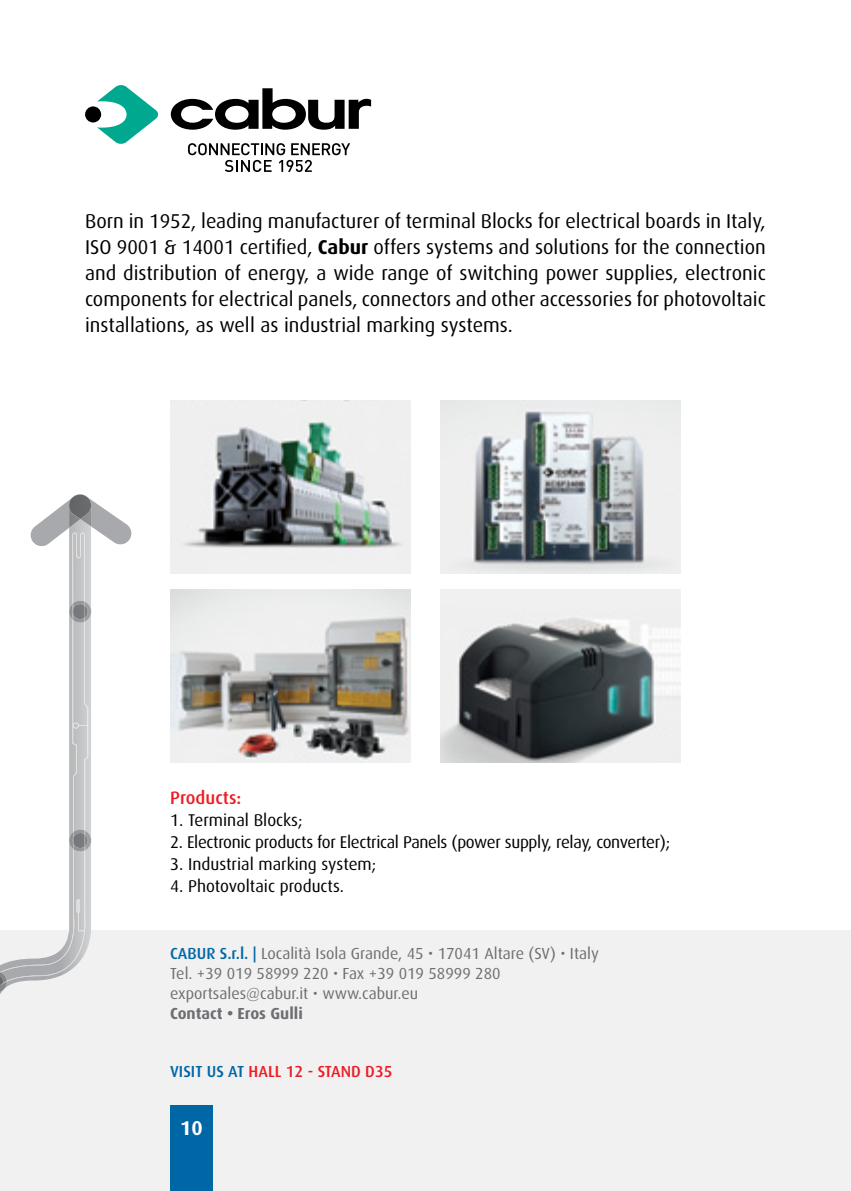
<style>
.page{position:relative;width:851px;height:1191px;background:#fff}
.page>*{position:absolute;margin:0;border:0;box-sizing:border-box;transform-origin:0 0}
.t1{font:20px/26px "Dax";color:#000;text-align:justify}
.t2{font:700 20px "Dax";color:#fff}
.t3{font:500 18px "Dax";color:#ed1d24}
.t4{font:17px "Dax";letter-spacing:-.02em;color:#000}
.t5{font:17px "Dax";color:#000}
.t6{font:16px "Dax";color:#6d6e71}
.t7{font:500 16px "Dax";color:#ed1d24}
.t8{font:700 16px "Dax";color:#6d6e71}
.s1{font-weight:700}
.s2{font-weight:500;color:#0067a6}
.s3{color:#0067a6}
</style>
<div class="page">
<img style="left:170px;top:400px;width:240px;height:174px">
<img style="left:440px;top:400px;width:240px;height:174px">
<div style="left:0;top:930px;width:850px;height:261px;background:#f1f1f2"></div>
<div style="left:170px;top:1106px;width:43px;height:85px;background:#0067a6"></div>
<svg style="left:0;top:494px;width:131px;height:498px"></svg>
<div style="left:85px;top:106px;width:16px;height:16px;background:#000;border-radius:50%"></div>
<svg style="left:171px;top:88px;width:200px;height:42px"></svg>
<svg style="left:97px;top:85px;width:61px;height:59px"></svg>
<svg style="left:188px;top:143px;width:162px;height:29px"></svg>
<img style="left:170px;top:589px;width:240px;height:173px">
<img style="left:440px;top:589px;width:240px;height:173px">
<p class="t1" style="left:85px;top:208px;width:682px">Born in 1952, leading manufacturer of terminal Blocks for electrical boards in Italy, ISO 9001 &amp; 14001 certified, <span class="s1">Cabur</span> offers systems and solutions for the connection and distribution of energy, a wide range of switching power supplies, electronic components for electrical panels, connectors and other accessories for photovoltaic installations, as well as industrial marking systems.</p>
<p class="t3" style="left:170px;top:787px;width:73px">Products:</p>
<p class="t5" style="left:170px;top:810px;width:134px">1. Terminal Blocks;</p>
<p class="t4" style="left:170px;top:832px;width:501px">2. Electronic products for Electrical Panels (power supply, relay, converter);</p>
<p class="t5" style="left:170px;top:854px;width:207px">3. Industrial marking system;</p>
<p class="t5" style="left:170px;top:876px;width:175px">4. Photovoltaic products.</p>
<p class="t6" style="left:170px;top:944px;width:430px"><span class="s2">CABUR S.r.l. |</span> Località Isola Grande, 45 • 17041 Altare (SV) • Italy</p>
<p class="t6" style="left:170px;top:964px;width:332px">Tel. +39 019 58999 220 • Fax +39 019 58999 280</p>
<p class="t6" style="left:170px;top:984px;width:249px">exportsales@cabur.it • www.cabur.eu</p>
<p class="t8" style="left:170px;top:1004px;width:134px">Contact • Eros Gulli</p>
<p class="t7" style="left:170px;top:1062px;width:224px"><span class="s3">VISIT US AT</span> HALL 12 - STAND D35</p>
<p class="t2" style="left:180px;top:1117px;width:24px">10</p>
</div>
